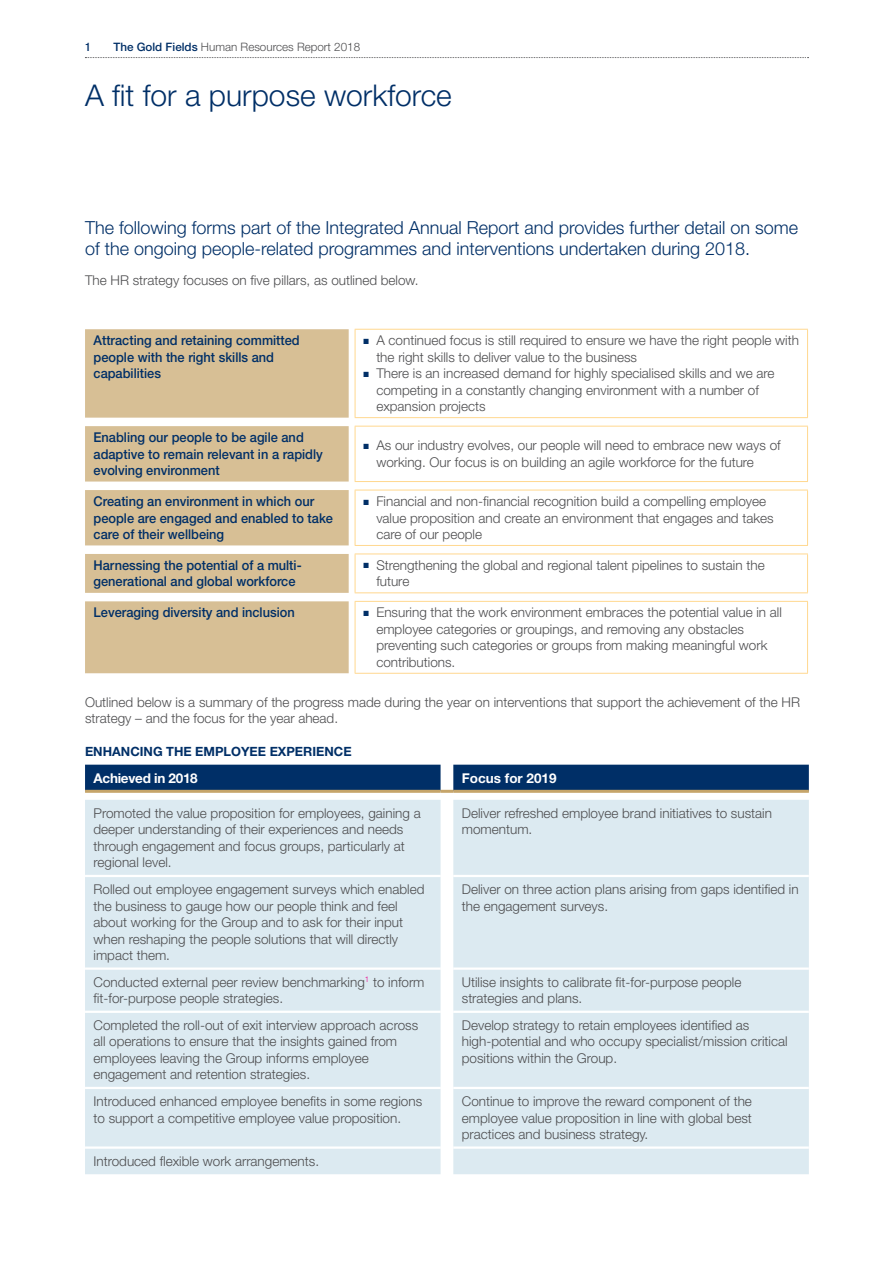
<style>
.page{position:relative;width:893px;height:1263px;background:#fff}
.page>*{position:absolute;margin:0;border:0;box-sizing:border-box;transform-origin:0 0}
.t1{font:300 30px "Helvetica Neue LT Std";color:#002f67}
.t2{font:300 18px/21px "Helvetica Neue LT Std";color:#002f67}
.t3{font:300 13.5px/16.5px "Helvetica Neue LT Std";color:#4d4d4f}
.t4{font:500 13.5px/16.5px "Helvetica Neue LT Std";color:#002f67;scale:.95 1}
.t5{font:700 13.5px "Helvetica Neue LT Std";letter-spacing:-.02em;color:#fff}
.t6{font:700 13.5px "Helvetica Neue LT Std";color:#fff}
.t7{font:700 12.75px "Helvetica Neue LT Std";color:#002f67}
.t8{font:300 11.7px "Helvetica Neue LT Std";color:#4d4d4f}
.t9{font:500 condensed 11.7px "Helvetica Neue LT Std";color:#002f67}
.s1{font-weight:500;color:#002f67}
.s2{color:#002f67}
</style>
<div class="page">
<svg style="left:85px;top:329px;width:264px;height:344px;background:#dbc59f"></svg>
<hr style="left:355px;top:329px;width:453px;height:1px;background:#ffd88f">
<hr style="left:355px;top:330px;width:1px;height:87px;background:#ffd88f">
<hr style="left:807px;top:330px;width:1px;height:87px;background:#ffd88f">
<hr style="left:355px;top:417px;width:453px;height:1px;background:#ffd88f">
<hr style="left:355px;top:426px;width:453px;height:1px;background:#ffd88f">
<hr style="left:355px;top:426px;width:1px;height:55px;background:#ffd88f">
<hr style="left:807px;top:426px;width:1px;height:55px;background:#ffd88f">
<hr style="left:355px;top:481px;width:453px;height:1px;background:#ffd88f">
<hr style="left:355px;top:490px;width:453px;height:1px;background:#ffd88f">
<hr style="left:355px;top:490px;width:1px;height:55px;background:#ffd88f">
<hr style="left:807px;top:490px;width:1px;height:55px;background:#ffd88f">
<hr style="left:355px;top:545px;width:453px;height:1px;background:#ffd88f">
<hr style="left:355px;top:554px;width:453px;height:1px;background:#ffd88f">
<hr style="left:355px;top:554px;width:1px;height:38px;background:#ffd88f">
<hr style="left:807px;top:554px;width:1px;height:38px;background:#ffd88f">
<hr style="left:355px;top:592px;width:453px;height:1px;background:#ffd88f">
<hr style="left:355px;top:601px;width:453px;height:1px;background:#ffd88f">
<hr style="left:355px;top:602px;width:1px;height:71px;background:#ffd88f">
<hr style="left:807px;top:602px;width:1px;height:71px;background:#ffd88f">
<hr style="left:355px;top:673px;width:453px;height:1px;background:#ffd88f">
<div style="left:85px;top:800px;width:724px;height:374px;background:#dceaf1"></div>
<hr style="left:453px;top:1146px;width:356px;height:3px;background:#fff">
<svg style="left:85px;top:765px;width:724px;height:28px;background:#113a6a"></svg>
<hr style="left:453px;top:790px;width:356px;height:3px;background:#c6a56a">
<hr style="left:85px;top:875px;width:356px;height:2px;background:#fff">
<svg style="left:441px;top:875px;width:12px;height:2px"></svg>
<hr style="left:453px;top:875px;width:356px;height:2px;background:#fff">
<hr style="left:85px;top:967px;width:356px;height:3px;background:#fff">
<svg style="left:441px;top:967px;width:12px;height:3px"></svg>
<hr style="left:453px;top:967px;width:356px;height:3px;background:#fff">
<hr style="left:85px;top:1011px;width:356px;height:2px;background:#fff">
<svg style="left:441px;top:1011px;width:12px;height:2px"></svg>
<hr style="left:453px;top:1011px;width:356px;height:2px;background:#fff">
<hr style="left:85px;top:1087px;width:356px;height:2px;background:#fff">
<svg style="left:441px;top:1087px;width:12px;height:2px"></svg>
<hr style="left:453px;top:1087px;width:356px;height:2px;background:#fff">
<hr style="left:85px;top:1146px;width:356px;height:3px;background:#fff">
<svg style="left:441px;top:1146px;width:12px;height:3px"></svg>
<svg style="left:85px;top:57px;width:723px;height:1px"></svg>
<p class="t9" style="left:85px;top:40px;width:7px">1</p>
<p class="t8" style="left:114px;top:40px;width:248px"><span class="s1">The Gold Fields</span> Human Resources Report 2018</p>
<h1 class="t1" style="left:85px;top:77px;width:368px">A fit for a purpose workforce</h1>
<h2 class="t2" style="left:85px;top:217px;width:715px">The following forms part of the Integrated Annual Report and provides further detail on some of the ongoing people-related programmes and interventions undertaken during 2018.</h2>
<p class="t3" style="left:85px;top:272px;width:335px">The HR strategy focuses on five pillars, as outlined below.</p>
<p class="t4" style="left:94px;top:332px;width:219px">Attracting and retaining committed people with the right skills and capabilities</p>
<p class="t3" style="left:376px;top:332px;width:424px;text-indent:-13px"><span class="s2">■</span> A continued focus is still required to ensure we have the right people with the right skills to deliver value to the business</p>
<p class="t3" style="left:376px;top:365px;width:400px;text-indent:-13px"><span class="s2">■</span> There is an increased demand for highly specialised skills and we are competing in a constantly changing environment with a number of expansion projects</p>
<p class="t4" style="left:94px;top:429px;width:243px">Enabling our people to be agile and adaptive to remain relevant in a rapidly evolving environment</p>
<p class="t3" style="left:376px;top:437px;width:406px;text-indent:-13px"><span class="s2">■</span> As our industry evolves, our people will need to embrace new ways of working. Our focus is on building an agile workforce for the future</p>
<p class="t4" style="left:94px;top:493px;width:254px">Creating an environment in which our people are engaged and enabled to take care of their wellbeing</p>
<p class="t3" style="left:376px;top:493px;width:399px;text-indent:-13px"><span class="s2">■</span> Financial and non-financial recognition build a compelling employee value proposition and create an environment that engages and takes care of our people</p>
<p class="t4" style="left:94px;top:557px;width:221px">Harnessing the potential of a multi&shy;generational and global workforce</p>
<p class="t3" style="left:376px;top:557px;width:390px;text-indent:-13px"><span class="s2">■</span> Strengthening the global and regional talent pipelines to sustain the future</p>
<p class="t4" style="left:94px;top:604px;width:213px">Leveraging diversity and inclusion</p>
<p class="t3" style="left:376px;top:604px;width:407px;text-indent:-13px"><span class="s2">■</span> Ensuring that the work environment embraces the potential value in all employee categories or groupings, and removing any obstacles preventing such categories or groups from making meaningful work contributions.</p>
<p class="t3" style="left:85px;top:693px;width:716px">Outlined below is a summary of the progress made during the year on interventions that support the achievement of the HR strategy – and the focus for the year ahead.</p>
<p class="t7" style="left:85px;top:744px;width:268px">ENHANCING THE EMPLOYEE EXPERIENCE</p>
<p class="t5" style="left:94px;top:770px;width:106px">Achieved in 2018</p>
<p class="t6" style="left:462px;top:770px;width:96px">Focus for 2019</p>
<p class="t3" style="left:94px;top:805px;width:329px">Promoted the value proposition for employees, gaining a deeper understanding of their experiences and needs through engagement and focus groups, particularly at regional level.</p>
<p class="t3" style="left:462px;top:805px;width:312px">Deliver refreshed employee brand initiatives to sustain momentum.</p>
<p class="t3" style="left:94px;top:881px;width:332px">Rolled out employee engagement surveys which enabled the business to gauge how our people think and feel about working for the Group and to ask for their input when reshaping the people solutions that will directly impact them.</p>
<p class="t3" style="left:462px;top:881px;width:338px">Deliver on three action plans arising from gaps identified in the engagement surveys.</p>
<p class="t3" style="left:94px;top:973px;width:332px">Conducted external peer review benchmarking<sup>1</sup> to inform fit-for-purpose people strategies.</p>
<p class="t3" style="left:462px;top:973px;width:281px">Utilise insights to calibrate fit-for-purpose people strategies and plans.</p>
<p class="t3" style="left:94px;top:1016px;width:326px">Completed the roll-out of exit interview approach across all operations to ensure that the insights gained from employees leaving the Group informs employee engagement and retention strategies.</p>
<p class="t3" style="left:462px;top:1016px;width:327px">Develop strategy to retain employees identified as high-potential and who occupy specialist/mission critical positions within the Group.</p>
<p class="t3" style="left:94px;top:1093px;width:330px">Introduced enhanced employee benefits in some regions to support a competitive employee value proposition.</p>
<p class="t3" style="left:462px;top:1093px;width:292px;text-align:justify">Continue to improve the reward component of the employee value proposition in line with global best practices and business strategy.</p>
<p class="t3" style="left:94px;top:1152px;width:227px">Introduced flexible work arrangements.</p>
</div>
